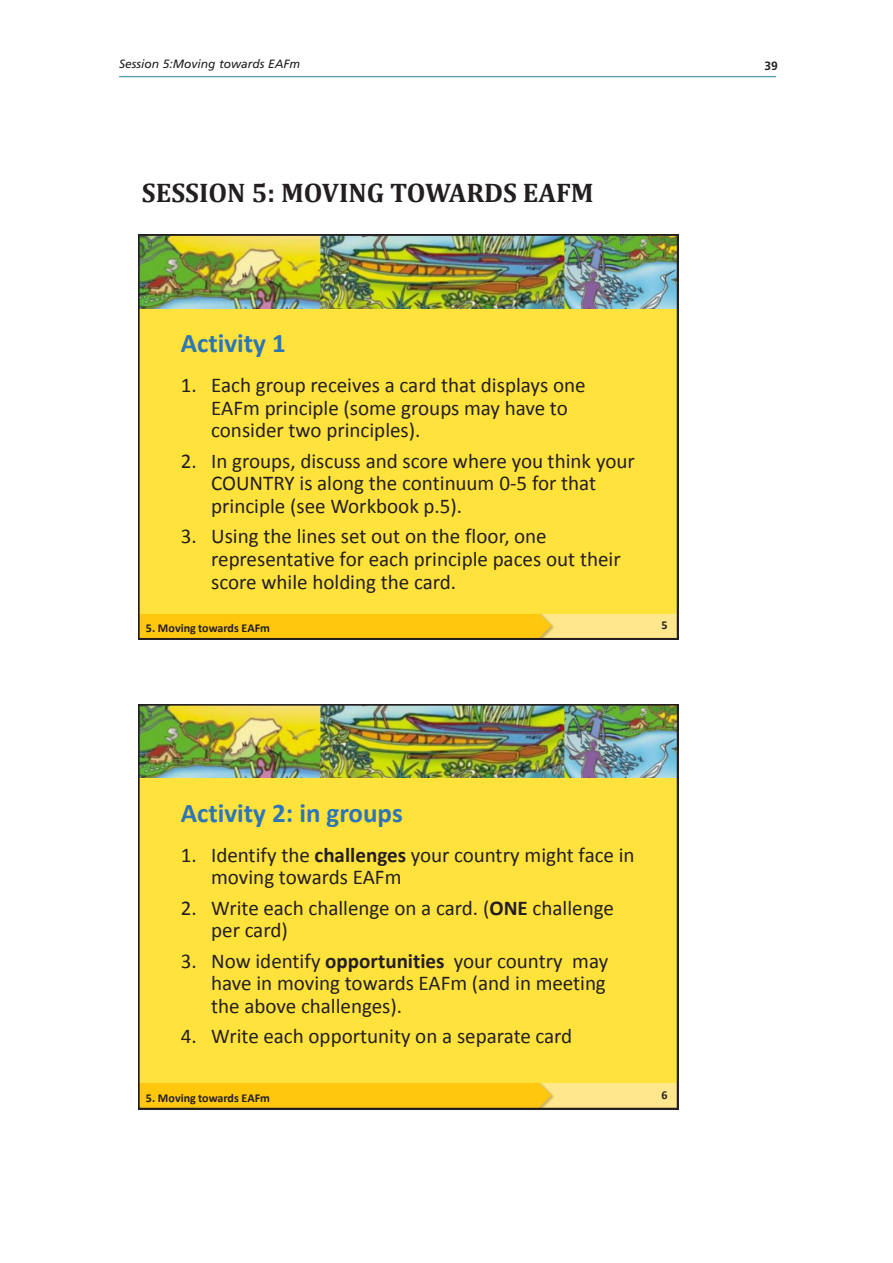
<style>
.page{position:relative;width:893px;height:1263px;background:#fff}
.page>*{position:absolute;margin:0;border:0;box-sizing:border-box;transform-origin:0 0}
.t1{font:700 27px "Calibri";color:#2e75b6}
.t2{font:700 27px "Cambria";color:#231f20}
.t3{font:21px/22.6px "Calibri";color:#231f20}
.t4{font:700 12px "Calibri";color:#231f20}
.RunningHead{font:italic 12px "Frutiger LT Std";color:#231f20}
.t5{font:700 12px "Frutiger LT Std";color:#231f20}
.s1{font-weight:700}
</style>
<div class="page">
<hr style="left:119px;top:76px;width:657px;height:1px;background:#2e8191">
<img style="left:138px;top:234px;width:540px;height:405px">
<img style="left:138px;top:704px;width:540px;height:405px">
<p class="RunningHead" style="left:119px;top:56px;width:183px">Session 5:Moving towards EAFm</p>
<p class="t2" style="left:142px;top:174px;width:453px">SESSION 5: MOVING TOWARDS EAFM</p>
<p class="t1" style="left:181px;top:326px;width:107px">Activity 1</p>
<p class="t3" style="left:211px;top:374px;width:376px;text-indent:-30px">1. Each group receives a card that displays one<br>EAFm principle (some groups may have to consider two principles).</p>
<p class="t3" style="left:211px;top:449px;width:425px;text-indent:-30px">2. In groups, discuss and score where you think your<br>COUNTRY is along the continuum 0-5 for that principle (see Workbook p.5).</p>
<p class="t3" style="left:211px;top:525px;width:411px;text-indent:-30px">3. Using the lines set out on the floor, one representative for each principle paces out their score while holding the card.</p>
<p class="t4" style="left:146px;top:620px;width:126px">5. Moving towards EAFm</p>
<p class="t4" style="left:661px;top:618px;width:8px">5</p>
<p class="t1" style="left:181px;top:795px;width:224px">Activity 2: in groups</p>
<p class="t3" style="left:211px;top:843px;width:425px;text-indent:-30px">1. Identify the <span class="s1">challenges</span> your country might face in moving towards EAFm</p>
<p class="t3" style="left:211px;top:896px;width:404px;text-indent:-30px">2. Write each challenge on a card. (<span class="s1">ONE</span> challenge per card)</p>
<p class="t3" style="left:211px;top:949px;width:399px;text-align:justify;text-indent:-30px">3. Now identify <span class="s1">opportunities</span> your country may have in moving towards EAFm (and in meeting the above challenges).</p>
<p class="t3" style="left:181px;top:1025px;width:393px">4. Write each opportunity on a separate card</p>
<p class="t4" style="left:146px;top:1090px;width:126px">5. Moving towards EAFm</p>
<p class="t4" style="left:661px;top:1087px;width:8px">6</p>
<p class="t5" style="left:764px;top:59px;width:15px">39</p>
</div>
